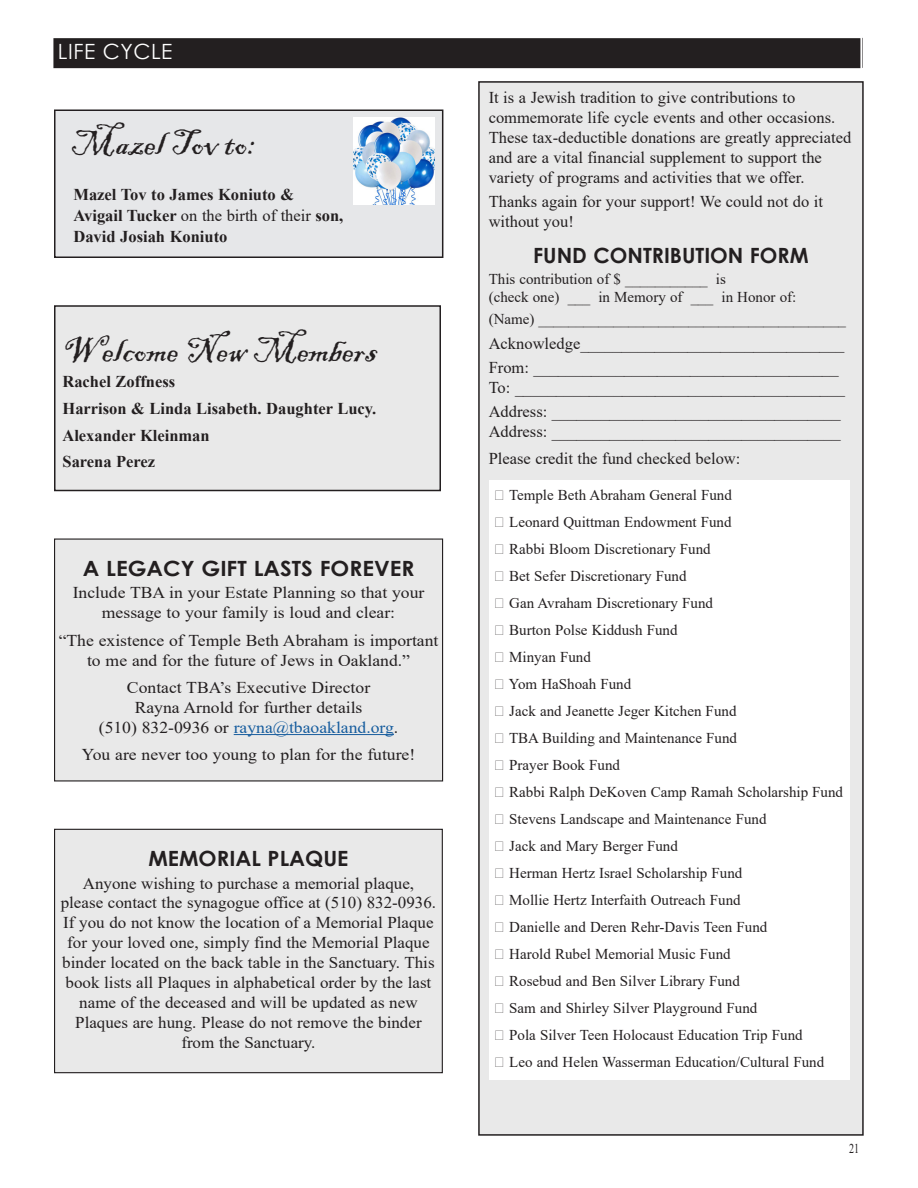
<style>
.page{position:relative;width:918px;height:1188px;background:#fff}
.page>*{position:absolute;margin:0;border:0;box-sizing:border-box;transform-origin:0 0}
.Donation_Names{font:37.5px "Blackadder ITC";color:#231f20}
.Omer_Body{font:37.5px "Blackadder ITC";color:#231f20}
.Headline{font:700 21px "Century Gothic";color:#231f20}
.Headline-2{font:700 21px "Century Gothic";color:#231f20;scale:1.07 1}
.Omer_Bar_Right{font:21px "Century Gothic";letter-spacing:.025em;color:#fff}
.Omer_Body-2{font:16.5px/20px "Times New Roman";color:#231f20}
.Omer_Body-3{font:16.5px/20px "Times New Roman";color:#231f20;text-align:center;scale:1.07 1}
.Donation_Names-2{font:700 16.5px "Times New Roman";color:#231f20}
.Yahrziet_Body{font:700 16.5px/21px "Times New Roman";color:#231f20}
.Omer_Body-4{font:15px/18px "Times New Roman";color:#231f20}
.t1{font:13.5px "Times New Roman";color:#231f20;scale:.75 1}
.s1{font-weight:400}
.s2{color:#175d9e}
</style>
<div class="page">
<div style="left:53px;top:38px;width:807px;height:30px;background:#231f20"></div>
<div style="left:479px;top:82px;width:384px;height:1053px;background:#e9e9e9"></div>
<div style="left:478px;top:81px;width:386px;height:1055px;border:2px solid #231f20"></div>
<div style="left:489px;top:480px;width:361px;height:600px;background:#fff"></div>
<div style="left:55px;top:306px;width:385px;height:184px;background:#e9e9e9"></div>
<div style="left:54px;top:305px;width:387px;height:186px;border:2px solid #231f20"></div>
<div style="left:55px;top:539px;width:388px;height:242px;background:#e9e9e9"></div>
<hr style="left:234px;top:734px;width:160px;height:1px;background:#175d9e">
<div style="left:54px;top:538px;width:389px;height:244px;border:1px solid #231f20"></div>
<div style="left:55px;top:829px;width:387px;height:244px;background:#e9e9e9"></div>
<div style="left:54px;top:829px;width:389px;height:244px;border:1px solid #231f20"></div>
<div style="left:55px;top:110px;width:388px;height:147px;background:#e6e7e9"></div>
<div style="left:54px;top:110px;width:389px;height:148px;border:2px solid #231f20"></div>
<img style="left:353px;top:118px;width:82px;height:86px">
<p class="Omer_Bar_Right" style="left:58px;top:37px;width:116px">LIFE CYCLE</p>
<p class="Omer_Body" style="left:71px;top:120px;width:186px">Mazel Tov to:</p>
<p class="Yahrziet_Body" style="left:74px;top:184px;width:271px">Mazel Tov to James Koniuto &amp;<br>Avigail Tucker <span class="s1">on the birth of their</span> son,<br>David Josiah Koniuto</p>
<p class="Donation_Names" style="left:62px;top:327px;width:316px">Welcome New Members</p>
<p class="Donation_Names-2" style="left:62px;top:370px;width:114px">Rachel Zoffness</p>
<p class="Donation_Names-2" style="left:62px;top:397px;width:315px">Harrison &amp; Linda Lisabeth. Daughter Lucy.</p>
<p class="Donation_Names-2" style="left:62px;top:423px;width:149px">Alexander Kleinman</p>
<p class="Donation_Names-2" style="left:62px;top:450px;width:94px">Sarena Perez</p>
<p class="Headline-2" style="left:83px;top:552px;width:311px">A LEGACY GIFT LASTS FOREVER</p>
<p class="Omer_Body-3" style="left:73px;top:582px;width:330px">Include TBA in your Estate Planning so that your message to your family is loud and clear:</p>
<p class="Omer_Body-3" style="left:59px;top:630px;width:356px">“The existence of Temple Beth Abraham is important to me and for the future of Jews in Oakland.”</p>
<p class="Omer_Body-3" style="left:99px;top:677px;width:281px">Contact TBA’s Executive Director<br>Rayna Arnold for further details<br>(510) 832-0936 or <span class="s2">rayna@tbaoakland.org</span>.</p>
<p class="Omer_Body-3" style="left:82px;top:744px;width:313px">You are never too young to plan for the future!</p>
<p class="Headline" style="left:148px;top:842px;width:201px">MEMORIAL PLAQUE</p>
<p class="Omer_Body-2" style="left:61px;top:873px;width:377px;text-align:center">Anyone wishing to purchase a memorial plaque, please contact the synagogue office at (510) 832-0936.<br>If you do not know the location of a Memorial Plaque for your loved one, simply find the Memorial Plaque binder located on the back table in the Sanctuary. This book lists all Plaques in alphabetical order by the last name of the deceased and will be updated as new Plaques are hung. Please do not remove the binder from the Sanctuary.</p>
<p class="Omer_Body-2" style="left:489px;top:87px;width:364px">It is a Jewish tradition to give contributions to commemorate life cycle events and other occasions.<br>These tax-deductible donations are greatly appreciated and are a vital financial supplement to support the variety of programs and activities that we offer.</p>
<p class="Omer_Body-2" style="left:489px;top:191px;width:336px">Thanks again for your support! We could not do it without you!</p>
<p class="Headline" style="left:533px;top:239px;width:277px">FUND CONTRIBUTION FORM</p>
<p class="Omer_Body-4" style="left:489px;top:269px;width:309px">This contribution of $ ___________ is<br>(check one) ___ in Memory of ___ in Honor of:</p>
<p class="Omer_Body-4" style="left:489px;top:310px;width:359px">(Name) _________________________________________</p>
<p class="Omer_Body-2" style="left:489px;top:333px;width:357px">Acknowledge________________________________</p>
<p class="Omer_Body-2" style="left:489px;top:357px;width:358px">From: _____________________________________<br>To: ________________________________________</p>
<p class="Omer_Body-2" style="left:489px;top:401px;width:353px">Address: ___________________________________<br>Address: ___________________________________</p>
<p class="Omer_Body-2" style="left:489px;top:448px;width:253px">Please credit the fund checked below:</p>
<p class="Omer_Body-4" style="left:494px;top:485px;width:240px">☐ Temple Beth Abraham General Fund</p>
<p class="Omer_Body-4" style="left:494px;top:512px;width:240px">☐ Leonard Quittman Endowment Fund</p>
<p class="Omer_Body-4" style="left:494px;top:539px;width:219px">☐ Rabbi Bloom Discretionary Fund</p>
<p class="Omer_Body-4" style="left:494px;top:566px;width:195px">☐ Bet Sefer Discretionary Fund</p>
<p class="Omer_Body-4" style="left:494px;top:593px;width:221px">☐ Gan Avraham Discretionary Fund</p>
<p class="Omer_Body-4" style="left:494px;top:620px;width:186px">☐ Burton Polse Kiddush Fund</p>
<p class="Omer_Body-4" style="left:494px;top:647px;width:99px">☐ Minyan Fund</p>
<p class="Omer_Body-4" style="left:494px;top:674px;width:139px">☐ Yom HaShoah Fund</p>
<p class="Omer_Body-4" style="left:494px;top:701px;width:245px">☐ Jack and Jeanette Jeger Kitchen Fund</p>
<p class="Omer_Body-4" style="left:494px;top:728px;width:245px">☐ TBA Building and Maintenance Fund</p>
<p class="Omer_Body-4" style="left:494px;top:755px;width:128px">☐ Prayer Book Fund</p>
<p class="Omer_Body-4" style="left:494px;top:782px;width:351px">☐ Rabbi Ralph DeKoven Camp Ramah Scholarship Fund</p>
<p class="Omer_Body-4" style="left:494px;top:809px;width:275px">☐ Stevens Landscape and Maintenance Fund</p>
<p class="Omer_Body-4" style="left:494px;top:836px;width:186px">☐ Jack and Mary Berger Fund</p>
<p class="Omer_Body-4" style="left:494px;top:863px;width:250px">☐ Herman Hertz Israel Scholarship Fund</p>
<p class="Omer_Body-4" style="left:494px;top:890px;width:249px">☐ Mollie Hertz Interfaith Outreach Fund</p>
<p class="Omer_Body-4" style="left:494px;top:917px;width:275px">☐ Danielle and Deren Rehr-Davis Teen Fund</p>
<p class="Omer_Body-4" style="left:494px;top:944px;width:239px">☐ Harold Rubel Memorial Music Fund</p>
<p class="Omer_Body-4" style="left:494px;top:971px;width:248px">☐ Rosebud and Ben Silver Library Fund</p>
<p class="Omer_Body-4" style="left:494px;top:998px;width:265px">☐ Sam and Shirley Silver Playground Fund</p>
<p class="Omer_Body-4" style="left:494px;top:1025px;width:311px">☐ Pola Silver Teen Holocaust Education Trip Fund</p>
<p class="Omer_Body-4" style="left:494px;top:1052px;width:332px">☐ Leo and Helen Wasserman Education/Cultural Fund</p>
<p class="t1" style="left:849px;top:1139px;width:15px">21</p>
</div>
